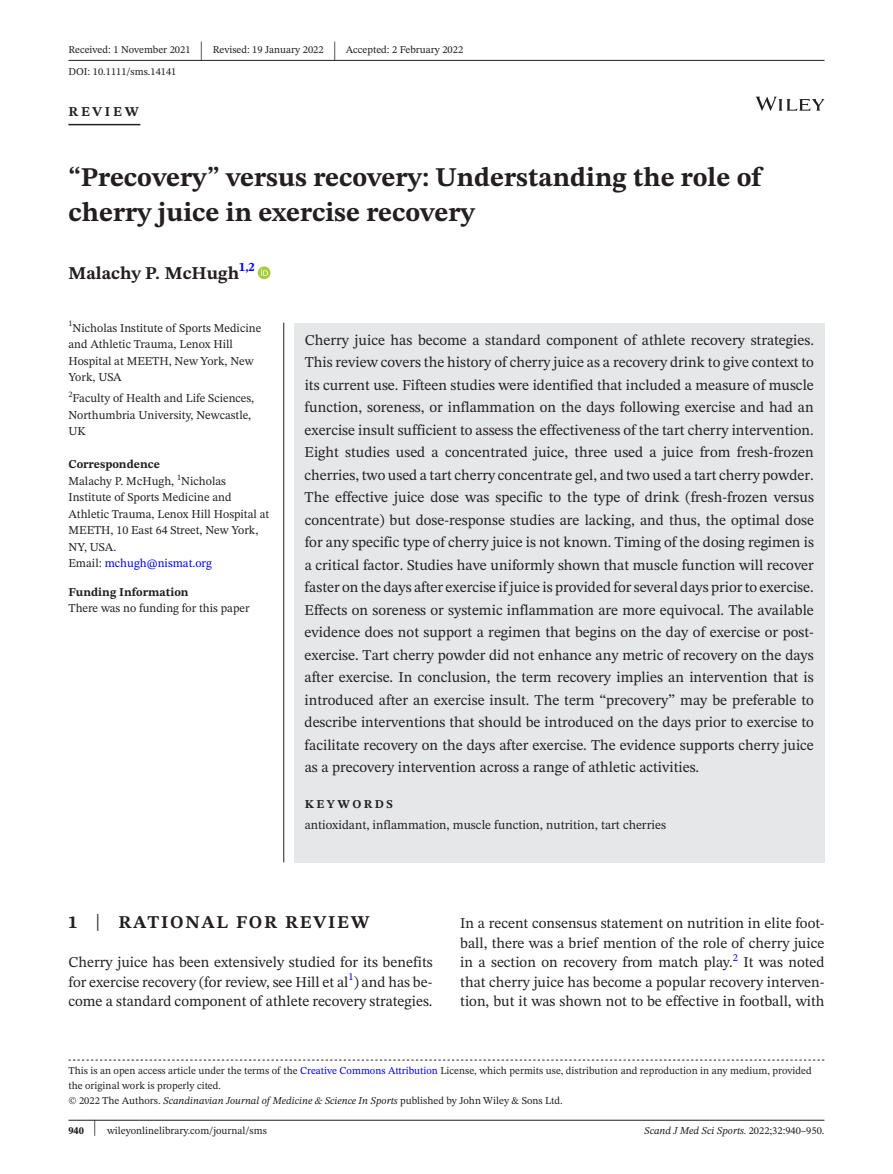
<style>
.page{position:relative;width:893px;height:1174px;background:#fff}
.page>*{position:absolute;margin:0;border:0;box-sizing:border-box;transform-origin:0 0}
.t1{font:700 27px/34.5px "STIX Two Text";color:#231f20}
.t2{font:25.65px "STIX Two Text";color:#231f20;scale:.49 1}
.t3{font:700 18px "STIX Two Text";letter-spacing:.085em;color:#231f20}
.t4{font:700 18px "STIX Two Text";color:#231f20}
.t5{font:15px/22.5px "STIX Two Text";color:#231f20;text-align:justify}
.t6{font:700 13.5px "STIX Two Text";letter-spacing:.2em;color:#231f20}
.t7{font:12.75px "STIX Two Text";color:#231f20}
.t8{font:12px/16.5px "STIX Two Text";color:#231f20}
.t9{font:700 12px "STIX Two Text";color:#231f20}
.t10{font:700 12px "STIX Two Text";letter-spacing:.2em;color:#231f20}
.t11{font:10.5px/15px "STIX Two Text";color:#231f20}
.t12{font:italic 10.5px "STIX Two Text";color:#231f20}
.t13{font:10.5px "STIX Two Text";color:#00f}
.s1{font-weight:700}
.s2{color:#00f}
.s3{font-weight:400;font-size:23.7px}
.s4{font-style:italic}
.s5{font-size:22.2px}
.s6{font-style:normal}
</style>
<div class="page">
<hr style="left:68px;top:1119px;width:756px;height:1px;background:#231f20">
<svg style="left:756px;top:97px;width:68px;height:14px"></svg>
<hr style="left:68px;top:60px;width:756px;height:1px;background:#231f20">
<hr style="left:68px;top:124px;width:72px;height:1px;background:#231f20">
<div style="left:258px;top:266px;width:12px;height:13px;background:#a5cd39;border-radius:50%"></div>
<svg style="left:261px;top:269px;width:7px;height:7px"></svg>
<svg style="left:68px;top:1059px;width:756px;height:1px"></svg>
<div style="left:294px;top:323px;width:530px;height:539px;background:#e6e7e9"></div>
<hr style="left:283px;top:323px;width:1px;height:539px;background:#231f20">
<p class="t11" style="left:68px;top:42px;width:124px">Received: 1 November 2021</p>
<h2 class="t2" style="left:200px;top:32px;width:8px">|</h2>
<p class="t11" style="left:213px;top:42px;width:112px">Revised: 19 January 2022</p>
<h2 class="t2" style="left:333px;top:32px;width:8px">|</h2>
<p class="t11" style="left:346px;top:42px;width:119px">Accepted: 2 February 2022</p>
<p class="t11" style="left:68px;top:64px;width:110px">DOI: 10.1111/sms.14141</p>
<p class="t6" style="left:68px;top:101px;width:72px">REVIEW</p>
<h1 class="t1" style="left:68px;top:161px;width:694px">“Precovery” versus recovery: Understanding the role of cherry juice in exercise recovery</h1>
<p class="t4" style="left:68px;top:260px;width:188px">Malachy P. McHugh<sup>1,2</sup></p>
<p class="t8" style="left:68px;top:319px;width:194px"><sup>1</sup>Nicholas Institute of Sports Medicine and Athletic Trauma, Lenox Hill<br>Hospital at MEETH, New York, New<br>York, USA</p>
<p class="t8" style="left:68px;top:390px;width:187px"><sup>2</sup>Faculty of Health and Life Sciences,<br>Northumbria University, Newcastle,<br>UK</p>
<p class="t8" style="left:68px;top:456px;width:202px"><span class="s1">Correspondence<br></span>Malachy P. McHugh, <sup>1</sup>Nicholas<br>Institute of Sports Medicine and<br>Athletic Trauma, Lenox Hill Hospital at<br>MEETH, 10 East 64 Street, New York,<br>NY, USA.<br>Email: <span class="s2">mchugh@nismat.org</span></p>
<p class="t9" style="left:68px;top:583px;width:122px">Funding Information</p>
<p class="t8" style="left:68px;top:600px;width:183px">There was no funding for this paper</p>
<p class="t5" style="left:304px;top:328px;width:511px">Cherry juice has become a standard component of athlete recovery strategies.<br>This review covers the history of cherry juice as a recovery drink to give context to its current use. Fifteen studies were identified that included a measure of muscle function, soreness, or inflammation on the days following exercise and had an exercise insult sufficient to assess the effectiveness of the tart cherry intervention.<br>Eight studies used a concentrated juice, three used a juice from fresh-frozen cherries, two used a tart cherry concentrate gel, and two used a tart cherry powder.<br>The effective juice dose was specific to the type of drink (fresh-frozen versus concentrate) but dose-response studies are lacking, and thus, the optimal dose for any specific type of cherry juice is not known. Timing of the dosing regimen is a critical factor. Studies have uniformly shown that muscle function will recover faster on the days after exercise if juice is provided forseveral days priorto exercise.<br>Effects on soreness or systemic inflammation are more equivocal. The available evidence does not support a regimen that begins on the day of exercise or post&shy;exercise. Tart cherry powder did not enhance any metric of recovery on the days after exercise. In conclusion, the term recovery implies an intervention that is introduced after an exercise insult. The term “precovery” may be preferable to describe interventions that should be introduced on the days prior to exercise to facilitate recovery on the days after exercise. The evidence supports cherry juice as a precovery intervention across a range of athletic activities.</p>
<p class="t10" style="left:305px;top:795px;width:90px">KEYWORDS</p>
<p class="t7" style="left:305px;top:816px;width:363px">antioxidant, inflammation, muscle function, nutrition, tart cherries</p>
<p class="t3" style="left:68px;top:909px;width:303px">1 <span class="s3">|</span> RATIONAL FOR REVIEW</p>
<p class="t5" style="left:68px;top:952px;width:366px;line-height:19.5px">Cherry juice has been extensively studied for its benefits for exercise recovery (for review, see Hill et al ) and has be-</p>
<p class="t13" style="left:348px;top:969px;width:7px">1</p>
<p class="t5" style="left:68px;top:990px;width:366px">come a standard component of athlete recovery strategies.</p>
<p class="t5" style="left:460px;top:913px;width:366px;line-height:19.5px">In a recent consensus statement on nutrition in elite foot&shy;ball, there was a brief mention of the role of cherry juice in a section on recovery from match play.</p>
<p class="t13" style="left:733px;top:949px;width:7px">2</p>
<p class="t5" style="left:460px;top:952px;width:366px;line-height:19.5px;text-indent:283px">It was noted that cherry juice has become a popular recovery interven&shy;tion, but it was shown not to be effective in football, with</p>
<p class="t11" style="left:68px;top:1063px;width:745px">This is an open access article under the terms of the <span class="s2">Creative Commons Attribution</span> License, which permits use, distribution and reproduction in any medium, provided the original work is properly cited.<br>© 2022 The Authors. <span class="s4">Scandinavian Journal of Medicine &amp; Science In Sports</span> published by John Wiley &amp; Sons Ltd.</p>
<p class="t11" style="left:68px;top:1123px;width:200px"><span class="s1">940</span> <span class="s5">|</span> wileyonlinelibrary.com/journal/sms</p>
<p class="t12" style="left:644px;top:1123px;width:182px">Scand J Med Sci Sports. <span class="s6">2022;32:940–950.</span></p>
</div>
